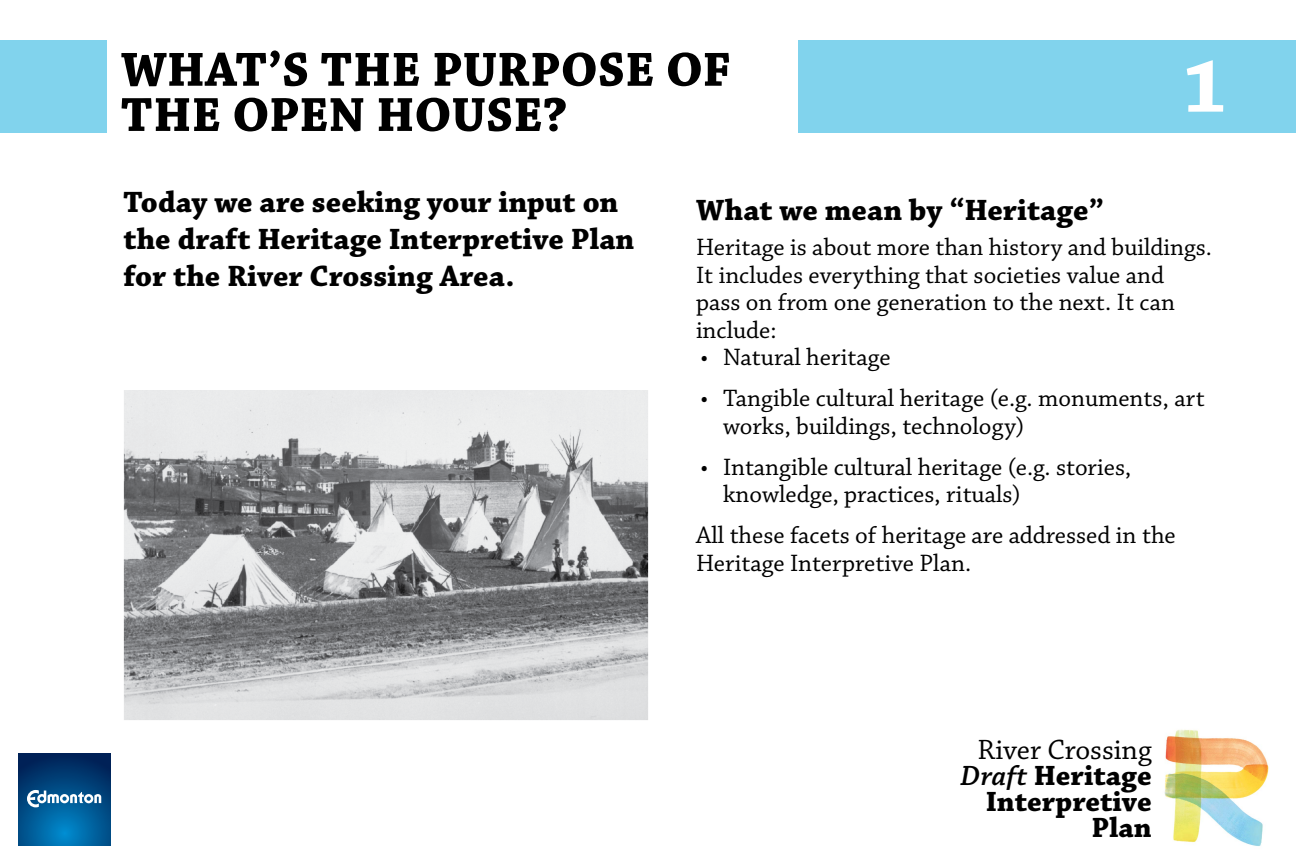
<style>
.page{position:relative;width:1296px;height:864px;background:#fff}
.page>*{position:absolute;margin:0;border:0;box-sizing:border-box;transform-origin:0 0}
.t1{font:700 78px "Chaparral Pro";color:#fff}
.t2{font:700 50.5px "Chaparral Pro";color:#000}
.t3{font:700 31px/37.2px "Chaparral Pro";color:#000}
.t4{font:700 29.4px/26px "Chaparral Pro";color:#000;text-align:right}
.t5{font:25px/27.5px "Chaparral Pro";color:#000}
.s1{font-weight:400}
.s2{font-weight:600;font-style:italic}
</style>
<div class="page">
<div style="left:798px;top:40px;width:498px;height:92px;background:#81d3ed"></div>
<svg style="left:18px;top:753px;width:93px;height:93px;background:#004b85"></svg>
<svg style="left:27px;top:790px;width:74px;height:17px"></svg>
<div style="left:0;top:40px;width:107px;height:92px;background:#81d3ed"></div>
<img style="left:1164px;top:729px;width:105px;height:117px">
<img style="left:124px;top:390px;width:525px;height:330px">
<h2 class="t2" style="left:121px;top:40px;width:611px">WHAT’S THE PURPOSE OF</h2>
<h2 class="t2" style="left:121px;top:85px;width:448px">THE OPEN HOUSE?</h2>
<h1 class="t1" style="left:1183px;top:41px;width:45px">1</h1>
<p class="t3" style="left:124px;top:184px;width:512px">Today we are seeking your input on the draft Heritage Interpretive Plan for the River Crossing Area.</p>
<p class="t3" style="left:696px;top:192px;width:410px">What we mean by “Heritage”</p>
<p class="t5" style="left:696px;top:234px;width:518px">Heritage is about more than history and buildings.<br>It includes everything that societies value and pass on from one generation to the next. It can include:</p>
<p class="t5" style="left:700px;top:344px;width:192px">• Natural heritage</p>
<p class="t5" style="left:723px;top:385px;width:483px;text-indent:-22px">• Tangible cultural heritage (e.g. monuments, art works, buildings, technology)</p>
<p class="t5" style="left:723px;top:454px;width:410px;text-indent:-22px">• Intangible cultural heritage (e.g. stories, knowledge, practices, rituals)</p>
<p class="t5" style="left:696px;top:522px;width:481px">All these facets of heritage are addressed in the<br>Heritage Interpretive Plan.</p>
<p class="t4" style="left:961px;top:737px;width:193px"><span class="s1">River Crossing<br></span><span class="s2">Draft</span> Heritage<br>Interpretive<br>Plan</p>
</div>
